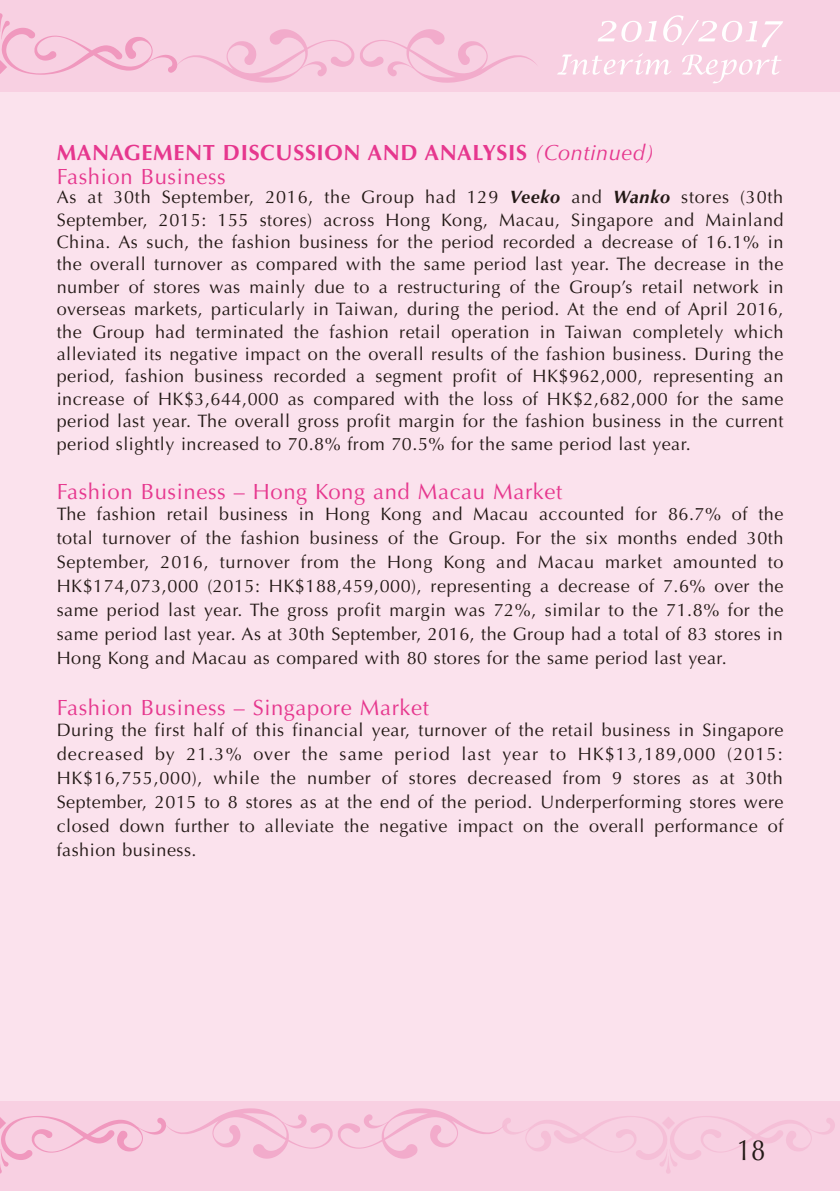
<style>
.page{position:relative;width:840px;height:1191px;background:#fff}
.page>*{position:absolute;margin:0;border:0;box-sizing:border-box;transform-origin:0 0}
.t1{font:29.2px "Optima LT Std";color:#231916;scale:.88 1}
.t2{font:22px "Optima LT Std";letter-spacing:.03em;color:#e6378e}
.t3{font:700 22px/24px "Optima LT Std";letter-spacing:.03em;color:#e6378e}
.t4{font:18px/22.4px "Optima LT Std";letter-spacing:.03em;color:#231916;text-align:justify}
.s1{font-weight:400;font-style:italic}
.s2{font-weight:400}
.s3{font-weight:700;font-style:italic}
</style>
<div class="page">
<div style="left:0;top:0;width:839px;height:1191px;background:#fbe2ed"></div>
<div style="left:0;top:0;width:839px;height:92px;background:#f8d0e2"></div>
<div style="left:0;top:1101px;width:839px;height:90px;background:#f8d0e2"></div>
<svg style="left:0;top:1108px;width:834px;height:66px"></svg>
<svg style="left:0;top:13px;width:537px;height:70px"></svg>
<svg style="left:598px;top:21px;width:58px;height:21px"></svg>
<svg style="left:663px;top:15px;width:119px;height:32px"></svg>
<svg style="left:557px;top:53px;width:114px;height:22px"></svg>
<svg style="left:682px;top:55px;width:99px;height:28px"></svg>
<p class="t3" style="left:57px;top:141px;width:598px">MANAGEMENT DISCUSSION AND ANALYSIS <span class="s1">(Continued)<br></span><span class="s2">Fashion Business</span></p>
<p class="t4" style="left:57px;top:186px;width:728px">As at 30th September, 2016, the Group had 129 <span class="s3">Veeko</span> and <span class="s3">Wanko</span> stores (30th September, 2015: 155 stores) across Hong Kong, Macau, Singapore and Mainland China. As such, the fashion business for the period recorded a decrease of 16.1% in the overall turnover as compared with the same period last year. The decrease in the number of stores was mainly due to a restructuring of the Group’s retail network in overseas markets, particularly in Taiwan, during the period. At the end of April 2016, the Group had terminated the fashion retail operation in Taiwan completely which alleviated its negative impact on the overall results of the fashion business. During the period, fashion business recorded a segment profit of HK$962,000, representing an increase of HK$3,644,000 as compared with the loss of HK$2,682,000 for the same period last year. The overall gross profit margin for the fashion business in the current period slightly increased to 70.8% from 70.5% for the same period last year.</p>
<p class="t2" style="left:57px;top:479px;width:507px">Fashion Business – Hong Kong and Macau Market</p>
<p class="t4" style="left:57px;top:502px;width:728px;line-height:24px">The fashion retail business in Hong Kong and Macau accounted for 86.7% of the total turnover of the fashion business of the Group. For the six months ended 30th September, 2016, turnover from the Hong Kong and Macau market amounted to HK$174,073,000 (2015: HK$188,459,000), representing a decrease of 7.6% over the same period last year. The gross profit margin was 72%, similar to the 71.8% for the same period last year. As at 30th September, 2016, the Group had a total of 83 stores in Hong Kong and Macau as compared with 80 stores for the same period last year.</p>
<p class="t2" style="left:57px;top:695px;width:373px">Fashion Business – Singapore Market</p>
<p class="t4" style="left:57px;top:718px;width:727px;line-height:24px">During the first half of this financial year, turnover of the retail business in Singapore decreased by 21.3% over the same period last year to HK$13,189,000 (2015:<br>HK$16,755,000), while the number of stores decreased from 9 stores as at 30th September, 2015 to 8 stores as at the end of the period. Underperforming stores were closed down further to alleviate the negative impact on the overall performance of fashion business.</p>
<h1 class="t1" style="left:736px;top:1132px;width:34px">18</h1>
</div>
